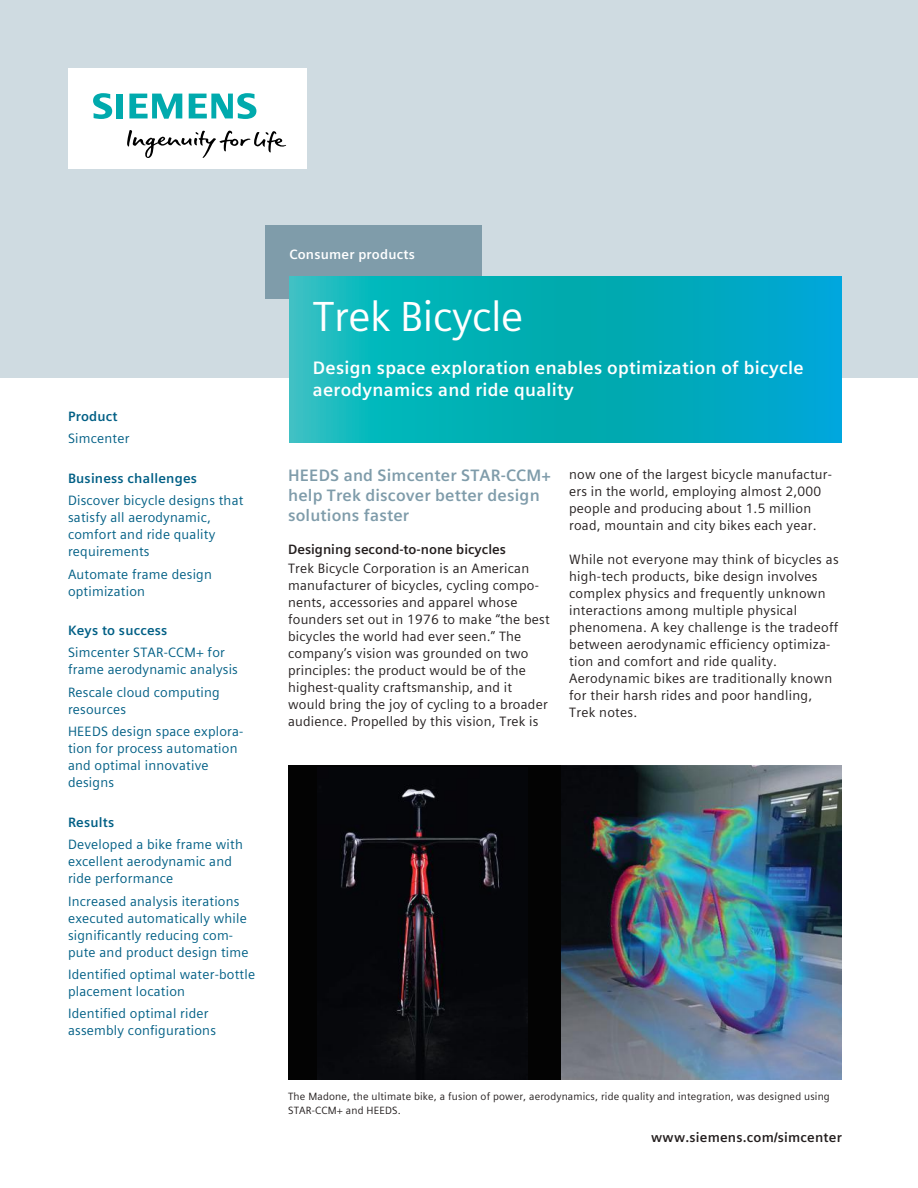
<style>
.page{position:relative;width:918px;height:1188px;background:#fff}
.page>*{position:absolute;margin:0;border:0;box-sizing:border-box;transform-origin:0 0}
.t1{font:42px "Siemens Sans Global";letter-spacing:-.01em;color:#fff}
.t2{font:700 18px/21.6px "Siemens Sans Global";letter-spacing:.015em;color:#fff}
.t3{font:700 16.5px/19.8px "Siemens Sans Global";letter-spacing:.01em;color:#7f9caa}
.t4{font:13.5px/17px "Siemens Sans Global";letter-spacing:.015em;color:#241f1f}
.t5{font:13.5px/17px "Siemens Sans Global";letter-spacing:.015em;color:#005f85}
.t6{font:700 13.5px "Siemens Sans Global";color:#241f1f}
.t7{font:700 13.5px "Siemens Sans Global";letter-spacing:.015em;color:#005f85}
.t8{font:700 13.5px "Siemens Sans Global";letter-spacing:.015em;color:#fff}
.t9{font:10.5px/13.5px "Siemens Sans Global";letter-spacing:.015em;color:#241f1f}
</style>
<div class="page">
<div style="left:0;top:0;width:918px;height:377px;background:#cfdbe1"></div>
<div style="left:68px;top:68px;width:238px;height:101px;background:#fff"></div>
<svg style="left:127px;top:130px;width:159px;height:28px"></svg>
<svg style="left:93px;top:93px;width:30px;height:26px"></svg>
<svg style="left:129px;top:94px;width:53px;height:25px"></svg>
<svg style="left:189px;top:93px;width:67px;height:26px"></svg>
<div style="left:266px;top:225px;width:216px;height:74px;background:#7f9caa"></div>
<svg style="left:289px;top:276px;width:552px;height:166px;background:#05aebb"></svg>
<div style="left:288px;top:765px;width:273px;height:315px;background:#030303"></div>
<img style="left:318px;top:785px;width:209px;height:295px">
<img style="left:561px;top:765px;width:280px;height:315px">
<p class="t7" style="left:68px;top:406px;width:51px">Product</p>
<p class="t5" style="left:68px;top:430px;width:63px">Simcenter</p>
<p class="t7" style="left:68px;top:468px;width:131px">Business challenges</p>
<p class="t5" style="left:68px;top:492px;width:177px">Discover bicycle designs that satisfy all aerodynamic, comfort and ride quality requirements</p>
<p class="t5" style="left:68px;top:566px;width:145px">Automate frame design optimization</p>
<p class="t7" style="left:68px;top:620px;width:101px">Keys to success</p>
<p class="t5" style="left:68px;top:644px;width:171px">Simcenter STAR-CCM+ for frame aerodynamic analysis</p>
<p class="t5" style="left:68px;top:684px;width:153px">Rescale cloud computing resources</p>
<p class="t5" style="left:68px;top:723px;width:177px">HEEDS design space explora&shy;tion for process automation and optimal innovative designs</p>
<p class="t7" style="left:68px;top:812px;width:48px">Results</p>
<p class="t5" style="left:68px;top:836px;width:176px">Developed a bike frame with excellent aerodynamic and ride performance</p>
<p class="t5" style="left:68px;top:893px;width:182px">Increased analysis iterations executed automatically while significantly reducing com&shy;pute and product design time</p>
<p class="t5" style="left:68px;top:966px;width:189px">Identified optimal water-bottle placement location</p>
<p class="t5" style="left:68px;top:1005px;width:150px">Identified optimal rider assembly configurations</p>
<p class="t8" style="left:289px;top:243px;width:127px">Consumer products</p>
<h1 class="t1" style="left:313px;top:285px;width:212px">Trek Bicycle</h1>
<h2 class="t2" style="left:313px;top:357px;width:492px">Design space exploration enables optimization of bicycle aerodynamics and ride quality</h2>
<p class="t3" style="left:288px;top:466px;width:265px">HEEDS and Simcenter STAR-CCM+ help Trek discover better design solutions faster</p>
<p class="t6" style="left:288px;top:539px;width:219px">Designing second-to-none bicycles</p>
<p class="t4" style="left:288px;top:560px;width:263px">Trek Bicycle Corporation is an American manufacturer of bicycles, cycling compo&shy;nents, accessories and apparel whose founders set out in 1976 to make “the best bicycles the world had ever seen.” The company’s vision was grounded on two principles: the product would be of the highest-quality craftsmanship, and it would bring the joy of cycling to a broader audience. Propelled by this vision, Trek is</p>
<p class="t4" style="left:569px;top:465px;width:264px">now one of the largest bicycle manufactur&shy;ers in the world, employing almost 2,000 people and producing about 1.5 million road, mountain and city bikes each year.</p>
<p class="t4" style="left:569px;top:551px;width:271px">While not everyone may think of bicycles as high-tech products, bike design involves complex physics and frequently unknown interactions among multiple physical phenomena. A key challenge is the tradeoff between aerodynamic efficiency optimiza&shy;tion and comfort and ride quality.<br>Aerodynamic bikes are traditionally known for their harsh rides and poor handling, Trek notes.</p>
<p class="t9" style="left:288px;top:1090px;width:543px">The Madone, the ultimate bike, a fusion of power, aerodynamics, ride quality and integration, was designed using<br>STAR-CCM+ and HEEDS.</p>
<p class="t6" style="left:651px;top:1127px;width:192px">www.siemens.com/simcenter</p>
</div>
